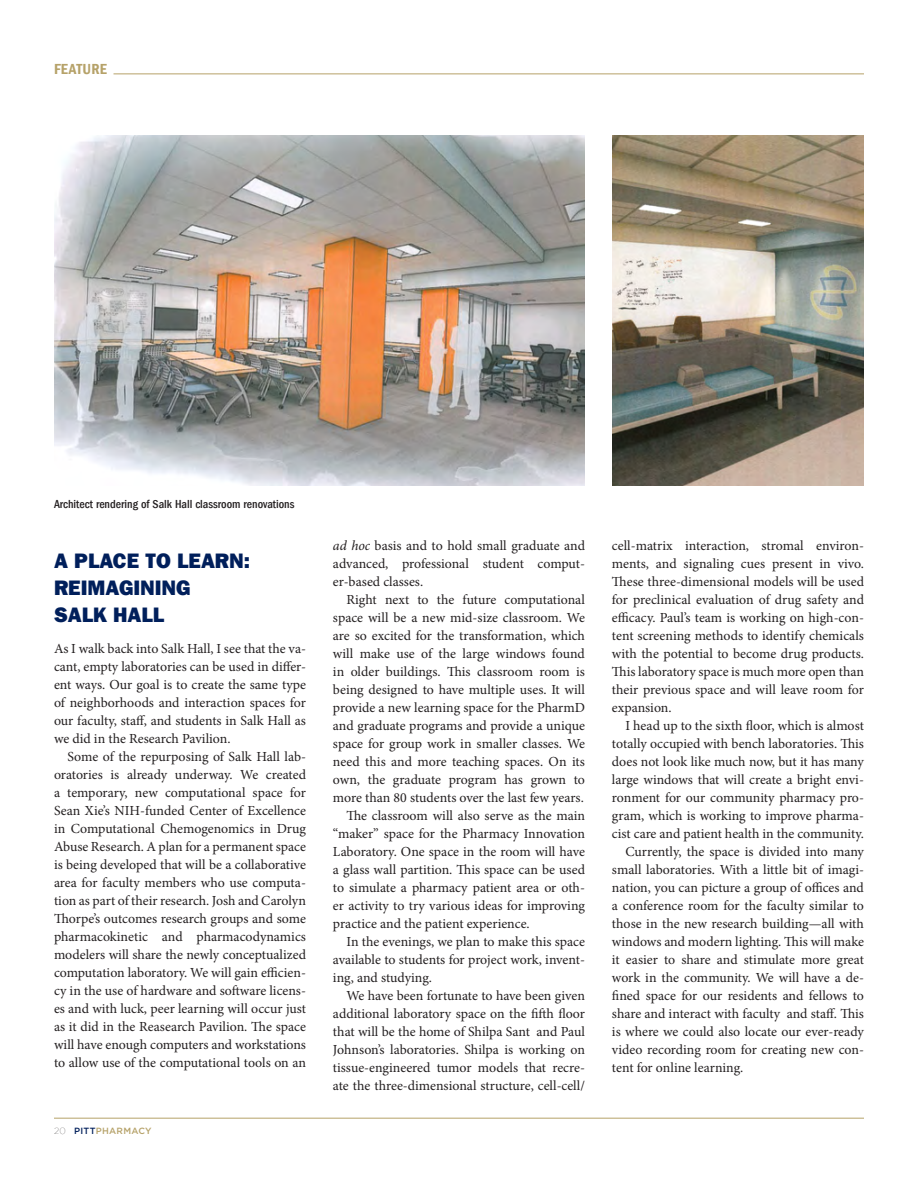
<style>
.page{position:relative;width:918px;height:1188px;background:#fff}
.page>*{position:absolute;margin:0;border:0;box-sizing:border-box;transform-origin:0 0}
.t1{font:800 21px/27px "Franklin Gothic LT Com";color:#001f5b}
.t2{font:15px "Franklin Gothic LT Com Dm Cn";letter-spacing:.015em;color:#b6a269}
.t3{font:13.8px/18px "Minion Pro";color:#231f20;text-align:justify}
.t4{font:500 condensed 12px "Franklin Gothic LT Com";color:#231f20}
.t5{font:500 9px "Gotham";letter-spacing:.03em;color:#b6a269}
.s1{font-weight:100;color:#231f20}
.s2{color:#001f5b}
.s3{font-style:italic}
</style>
<div class="page">
<hr style="left:54px;top:1118px;width:810px;height:1px;background:#b6a269">
<hr style="left:114px;top:74px;width:750px;height:1px;background:#b6a269">
<img style="left:54px;top:135px;width:531px;height:351px">
<img style="left:612px;top:135px;width:252px;height:351px">
<p class="t2" style="left:54px;top:60px;width:54px">FEATURE</p>
<p class="t4" style="left:54px;top:497px;width:242px">Architect rendering of Salk Hall classroom renovations</p>
<h1 class="t1" style="left:54px;top:547px;width:198px">A PLACE TO LEARN:<br>REIMAGINING<br>SALK HALL</h1>
<p class="t3" style="left:54px;top:640px;width:254px">As I walk back into Salk Hall, I see that the va&shy;cant, empty laboratories can be used in differ&shy;ent ways. Our goal is to create the same type of neighborhoods and interaction spaces for our faculty, staff, and students in Salk Hall as we did in the Research Pavilion.</p>
<p class="t3" style="left:54px;top:748px;width:254px;text-indent:14px">Some of the repurposing of Salk Hall lab&shy;oratories is already underway. We created a temporary, new computational space for Sean Xie’s NIH-funded Center of Excellence in Computational Chemogenomics in Drug Abuse Research. A plan for a permanent space is being developed that will be a collaborative area for faculty members who use computa&shy;tion as part of their research. Josh and Carolyn Thorpe’s outcomes research groups and some pharmacokinetic and pharmacodynamics modelers will share the newly conceptualized computation laboratory. We will gain efficien&shy;cy in the use of hardware and software licens&shy;es and with luck, peer learning will occur just as it did in the Reasearch Pavilion. The space will have enough computers and workstations to allow use of the computational tools on an</p>
<p class="t5" style="left:54px;top:1125px;width:99px"><span class="s1">20</span> <span class="s2">PITT</span>PHARMACY</p>
<p class="t3" style="left:333px;top:537px;width:254px"><span class="s3">ad hoc</span> basis and to hold small graduate and advanced, professional student comput&shy;er-based classes.</p>
<p class="t3" style="left:346px;top:591px;width:240px">Right next to the future computational</p>
<p class="t3" style="left:333px;top:609px;width:254px">space will be a new mid-size classroom. We</p>
<p class="t3" style="left:333px;top:627px;width:253px">are so excited for the transformation, which</p>
<p class="t3" style="left:333px;top:645px;width:253px">will make use of the large windows found</p>
<p class="t3" style="left:333px;top:663px;width:253px">in older buildings. This classroom room is</p>
<p class="t3" style="left:333px;top:681px;width:253px">being designed to have multiple uses. It will</p>
<p class="t3" style="left:333px;top:699px;width:254px">provide a new learning space for the PharmD</p>
<p class="t3" style="left:333px;top:717px;width:254px">and graduate programs and provide a unique</p>
<p class="t3" style="left:333px;top:735px;width:254px">space for group work in smaller classes. We</p>
<p class="t3" style="left:333px;top:753px;width:253px">need this and more teaching spaces. On its</p>
<p class="t3" style="left:333px;top:771px;width:254px">own, the graduate program has grown to</p>
<p class="t3" style="left:333px;top:789px;width:252px">more than 80 students over the last few years.</p>
<p class="t3" style="left:346px;top:807px;width:240px">The classroom will also serve as the main</p>
<p class="t3" style="left:333px;top:825px;width:254px">“maker” space for the Pharmacy Innovation</p>
<p class="t3" style="left:333px;top:843px;width:254px">Laboratory. One space in the room will have</p>
<p class="t3" style="left:333px;top:861px;width:254px">a glass wall partition. This space can be used</p>
<p class="t3" style="left:333px;top:879px;width:254px">to simulate a pharmacy patient area or oth-</p>
<p class="t3" style="left:333px;top:897px;width:254px">er activity to try various ideas for improving</p>
<p class="t3" style="left:333px;top:915px;width:198px">practice and the patient experience.</p>
<p class="t3" style="left:346px;top:933px;width:240px">In the evenings, we plan to make this space</p>
<p class="t3" style="left:333px;top:951px;width:254px">available to students for project work, invent-</p>
<p class="t3" style="left:333px;top:969px;width:101px">ing, and studying.</p>
<p class="t3" style="left:346px;top:987px;width:240px">We have been fortunate to have been given</p>
<p class="t3" style="left:333px;top:1005px;width:253px">additional laboratory space on the fifth floor</p>
<p class="t3" style="left:333px;top:1023px;width:253px">that will be the home of Shilpa Sant and Paul</p>
<p class="t3" style="left:333px;top:1041px;width:254px">Johnson’s laboratories. Shilpa is working on</p>
<p class="t3" style="left:333px;top:1059px;width:253px">tissue-engineered tumor models that recre-</p>
<p class="t3" style="left:333px;top:1077px;width:254px">ate the three-dimensional structure, cell-cell/</p>
<p class="t3" style="left:612px;top:537px;width:254px">cell-matrix interaction, stromal environ&shy;ments, and signaling cues present in vivo.<br>These three-dimensional models will be used for preclinical evaluation of drug safety and efficacy. Paul’s team is working on high-con&shy;tent screening methods to identify chemicals with the potential to become drug products.<br>This laboratory space is much more open than their previous space and will leave room for expansion.</p>
<p class="t3" style="left:625px;top:716px;width:240px">I head up to the sixth floor, which is almost</p>
<p class="t3" style="left:612px;top:734px;width:254px">totally occupied with bench laboratories. This</p>
<p class="t3" style="left:612px;top:752px;width:253px">does not look like much now, but it has many</p>
<p class="t3" style="left:612px;top:770px;width:253px">large windows that will create a bright envi-</p>
<p class="t3" style="left:612px;top:788px;width:254px">ronment for our community pharmacy pro-</p>
<p class="t3" style="left:612px;top:806px;width:253px">gram, which is working to improve pharma-</p>
<p class="t3" style="left:612px;top:824px;width:253px">cist care and patient health in the community.</p>
<p class="t3" style="left:625px;top:842px;width:240px">Currently, the space is divided into many</p>
<p class="t3" style="left:612px;top:860px;width:254px">small laboratories. With a little bit of imagi-</p>
<p class="t3" style="left:612px;top:878px;width:253px">nation, you can picture a group of offices and</p>
<p class="t3" style="left:612px;top:896px;width:253px">a conference room for the faculty similar to</p>
<p class="t3" style="left:612px;top:914px;width:254px">those in the new research building—all with</p>
<p class="t3" style="left:612px;top:932px;width:254px">windows and modern lighting. This will make</p>
<p class="t3" style="left:612px;top:950px;width:254px">it easier to share and stimulate more great</p>
<p class="t3" style="left:612px;top:968px;width:253px">work in the community. We will have a de-</p>
<p class="t3" style="left:612px;top:986px;width:253px">fined space for our residents and fellows to</p>
<p class="t3" style="left:612px;top:1004px;width:254px">share and interact with faculty and staff. This</p>
<p class="t3" style="left:612px;top:1022px;width:253px">is where we could also locate our ever-ready</p>
<p class="t3" style="left:612px;top:1040px;width:254px">video recording room for creating new con-</p>
<p class="t3" style="left:612px;top:1058px;width:133px">tent for online learning.</p>
</div>
